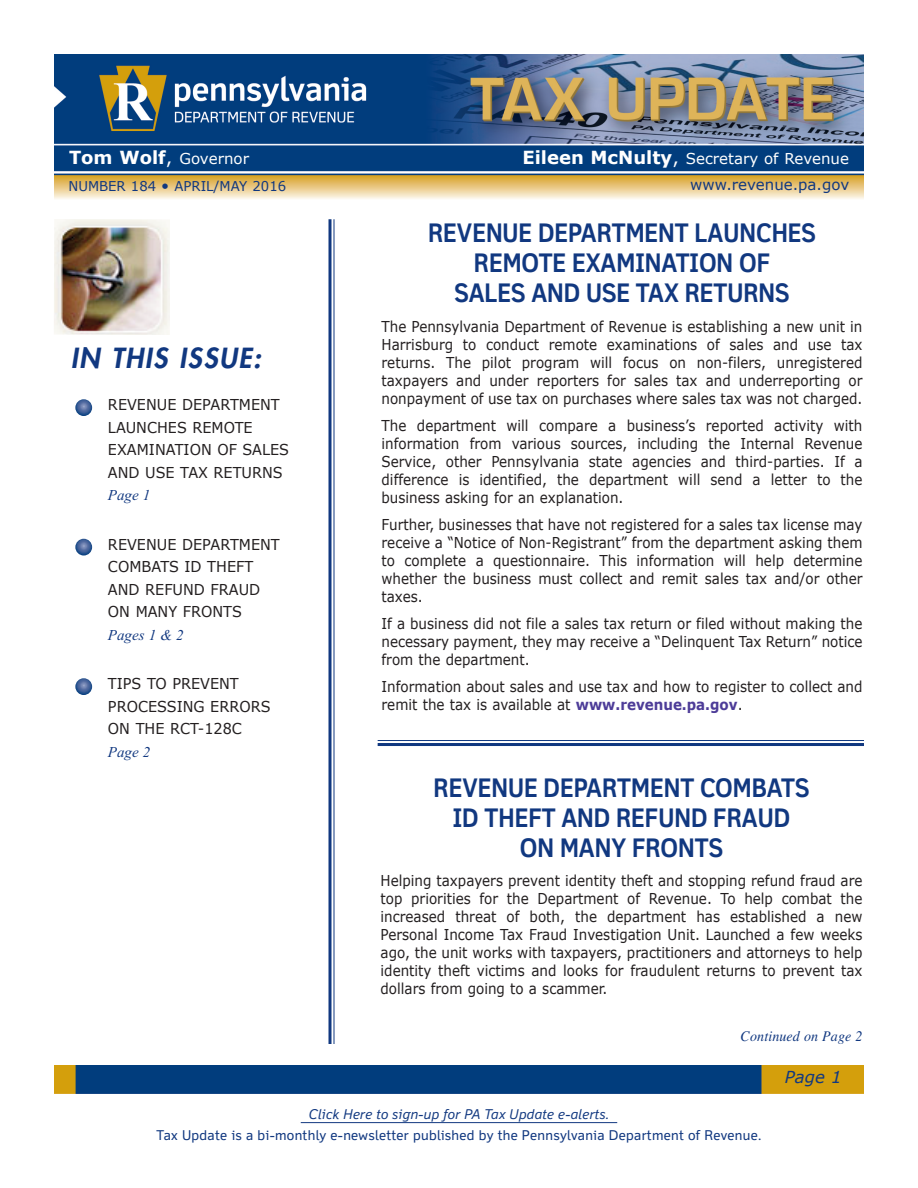
<style>
.page{position:relative;width:918px;height:1188px;background:#fff}
.page>*{position:absolute;margin:0;border:0;box-sizing:border-box;transform-origin:0 0}
.t1{font:italic 800 27px "Futura";letter-spacing:.06em;color:#113880}
.t2{font:700 25.5px/30px "Felbridge Std";color:#113880;text-align:center;scale:.9 1}
.t3{font:italic 16.5px "Verdana";color:#113880}
.t4{font:15px/18px "Verdana";color:#231f20;text-align:justify;scale:.9 1}
.t5{font:15px/22.5px "Verdana";color:#231f20;scale:.96 1}
.t6{font:15px "Verdana";color:#fff}
.t7{font:15px "Verdana";color:#113880}
.t8{font:italic 15px "Times New Roman";color:#113880}
.t9{font:italic 14.7px "Times";letter-spacing:.01em;color:#113880;scale:.95 1}
.t10{font:13.5px "Felbridge Std";letter-spacing:.025em;color:#113880}
.t11{font:italic 13.5px "Felbridge Std";letter-spacing:.025em;color:#113880}
.t12{font:13.5px "Verdana";color:#113880}
.s1{font-weight:700;font-size:18px}
.s2{font-size:18px}
.s3{font-size:15px}
.s4{font-weight:700;color:#4d3c98}
</style>
<div class="page">
<img style="left:54px;top:54px;width:810px;height:145px">
<img style="left:54px;top:1065px;width:810px;height:28px">
<hr style="left:301px;top:1122px;width:316px;height:1px;background:#113880">
<svg style="left:75px;top:399px;width:17px;height:17px"></svg>
<svg style="left:75px;top:539px;width:17px;height:17px"></svg>
<svg style="left:75px;top:678px;width:17px;height:17px"></svg>
<hr style="left:378px;top:740px;width:486px;height:1px;background:#113880">
<hr style="left:378px;top:743px;width:486px;height:3px;background:#113880">
<img style="left:54px;top:219px;width:116px;height:116px">
<hr style="left:333px;top:219px;width:1px;height:825px;background:#113880">
<hr style="left:329px;top:219px;width:3px;height:825px;background:#113880">
<p class="t6" style="left:69px;top:149px;width:182px"><span class="s1">Tom Wolf</span><span class="s2">,</span> Governor</p>
<p class="t6" style="left:522px;top:149px;width:328px"><span class="s1">Eileen McNulty</span><span class="s2">,</span> Secretary of Revenue</p>
<p class="t12" style="left:68px;top:177px;width:219px">NUMBER 184 <span class="s3">•</span> APRIL/MAY 2016</p>
<p class="t7" style="left:690px;top:175px;width:161px">www.revenue.pa.gov</p>
<h1 class="t1" style="left:71px;top:345px;width:192px">IN THIS ISSUE:</h1>
<p class="t5" style="left:108px;top:393px;width:190px">REVENUE DEPARTMENT<br>LAUNCHES REMOTE<br>ExAMINATION OF SALES<br>AND USE TAx RETURNS</p>
<p class="t8" style="left:108px;top:486px;width:44px">Page 1</p>
<p class="t5" style="left:108px;top:533px;width:180px">REVENUE DEPARTMENT<br>COMBATS ID THEFT<br>AND REFUND FRAUD<br>ON MANY FRONTS</p>
<p class="t8" style="left:108px;top:626px;width:77px">Pages 1 &amp; 2</p>
<p class="t5" style="left:108px;top:672px;width:171px">TIPS TO PREVENT<br>PROCESSING ERRORS<br>ON THE RCT-128C</p>
<p class="t8" style="left:108px;top:743px;width:44px">Page 2</p>
<h2 class="t2" style="left:428px;top:220px;width:432px">REVENUE DEPARTMENT LAUNCHES<br>REMOTE EXAMINATION OF<br>SALES AND USE TAX RETURNS</h2>
<p class="t4" style="left:382px;top:317px;width:536px">The Pennsylvania Department of Revenue is establishing a new unit in Harrisburg to conduct remote examinations of sales and use tax returns. The pilot program will focus on non-filers, unregistered taxpayers and under reporters for sales tax and underreporting or nonpayment of use tax on purchases where sales tax was not charged.</p>
<p class="t4" style="left:382px;top:416px;width:536px">The department will compare a business’s reported activity with information from various sources, including the Internal Revenue Service, other Pennsylvania state agencies and third-parties. If a difference is identified, the department will send a letter to the business asking for an explanation.</p>
<p class="t4" style="left:382px;top:515px;width:536px">Further, businesses that have not registered for a sales tax license may receive a “Notice of Non-Registrant” from the department asking them to complete a questionnaire. This information will help determine whether the business must collect and remit sales tax and/or other taxes.</p>
<p class="t4" style="left:382px;top:614px;width:536px">If a business did not file a sales tax return or filed without making the necessary payment, they may receive a “Delinquent Tax Return” notice from the department.</p>
<p class="t4" style="left:382px;top:677px;width:536px">Information about sales and use tax and how to register to collect and remit the tax is available at <span class="s4">www.revenue.pa.gov</span>.</p>
<h2 class="t2" style="left:434px;top:775px;width:419px">REVENUE DEPARTMENT COMBATS<br>ID THEFT AND REFUND FRAUD<br>ON MANY FRONTS</h2>
<p class="t4" style="left:381px;top:871px;width:537px">Helping taxpayers prevent identity theft and stopping refund fraud are top priorities for the Department of Revenue. To help combat the increased threat of both, the department has established a new Personal Income Tax Fraud Investigation Unit. Launched a few weeks ago, the unit works with taxpayers, practitioners and attorneys to help identity theft victims and looks for fraudulent returns to prevent tax dollars from going to a scammer.</p>
<p class="t9" style="left:741px;top:1027px;width:130px">Continued on Page 2</p>
<p class="t3" style="left:785px;top:1066px;width:58px">Page 1</p>
<p class="t11" style="left:309px;top:1109px;width:302px">Click Here to sign-up for PA Tax Update e-alerts.</p>
<p class="t10" style="left:156px;top:1130px;width:607px">Tax Update is a bi-monthly e-newsletter published by the Pennsylvania Department of Revenue.</p>
</div>
